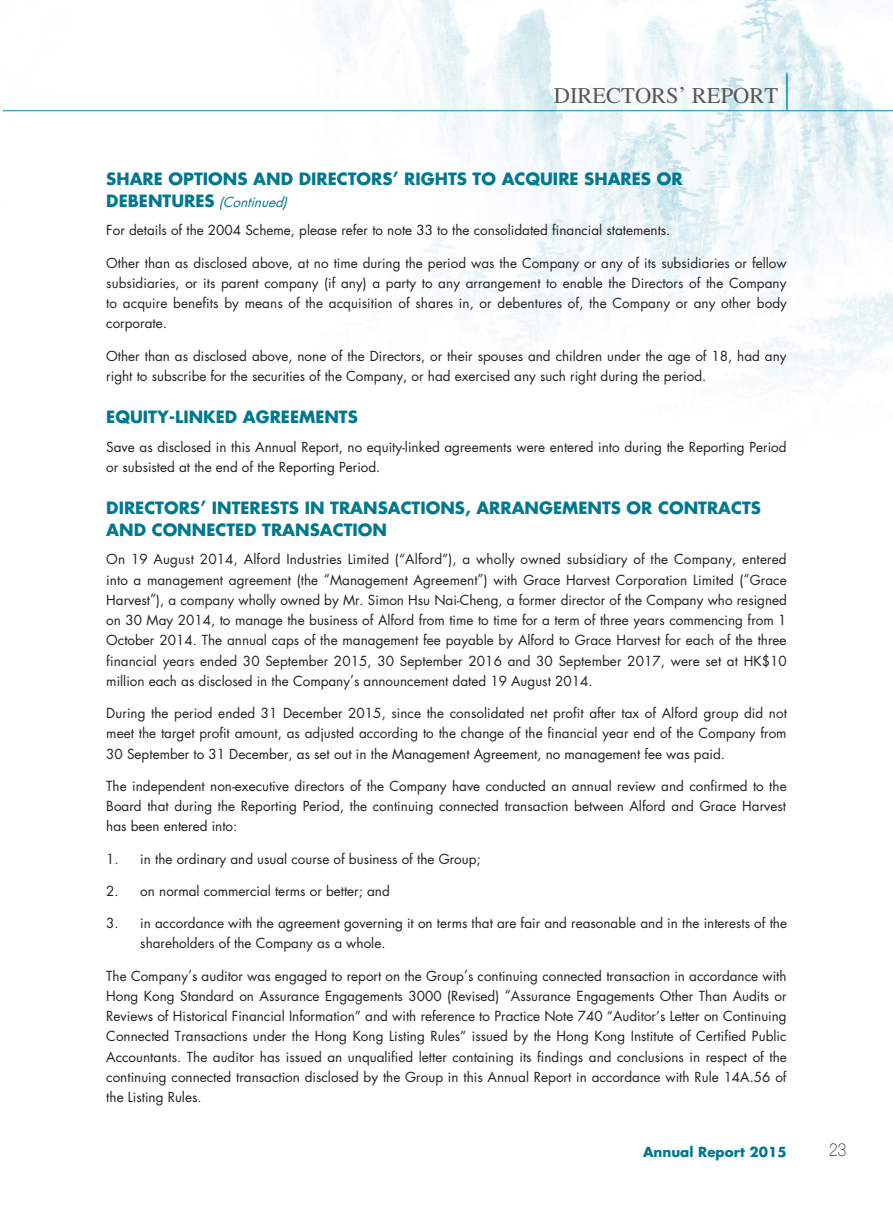
<style>
.page{position:relative;width:893px;height:1212px;background:#fff}
.page>*{position:absolute;margin:0;border:0;box-sizing:border-box;transform-origin:0 0}
.t1{font:22.5px "Times LT Std";color:#57585a}
.t2{font:100 18px "Helvetica Neue LT Std";color:#231f20;scale:.85 1}
._3__標題{font:700 16.5px/21.8px "Futura Std";color:#007890}
._1__內文{font:13.5px/20.2px "Futura Std";color:#231f20;text-align:justify}
._3__標題-2{font:italic 13.5px "Futura Std";color:#007890}
.t3{font:700 13.5px "Futura Std";color:#007890}
.s1{font-weight:700;font-style:normal;font-size:16.5px}
</style>
<div class="page">
<img style="left:3px;top:0;width:890px;height:385px">
<hr style="left:787px;top:72px;width:1px;height:37px;background:#008da8">
<hr style="left:787px;top:74px;width:1px;height:37px;background:#008da8">
<hr style="left:3px;top:110px;width:890px;height:1px;background:#008da8">
<h1 class="t1" style="left:554px;top:83px;width:226px">DIRECTORS’ REPORT</h1>
<p class="_3__標題" style="left:106px;top:168px;width:578px">SHARE OPTIONS AND DIRECTORS’ RIGHTS TO ACQUIRE SHARES OR</p>
<p class="_3__標題-2" style="left:106px;top:193px;width:187px"><span class="s1">D E B E N T U RE S</span> (Continued)</p>
<p class="_1__內文" style="left:106px;top:220px;width:566px">For details of the 2004 Scheme, please refer to note 33 to the consolidated financial statements.</p>
<p class="_1__內文" style="left:106px;top:253px;width:682px">Other than as disclosed above, at no time during the period was the Company or any of its subsidiaries or fellow subsidiaries, or its parent company (if any) a party to any arrangement to enable the Directors of the Company to acquire benefits by means of the acquisition of shares in, or debentures of, the Company or any other body corporate.</p>
<p class="_1__內文" style="left:106px;top:346px;width:682px">Other than as disclosed above, none of the Directors, or their spouses and children under the age of 18, had any right to subscribe for the securities of the Company, or had exercised any such right during the period.</p>
<p class="_3__標題" style="left:106px;top:406px;width:253px">EQUITY-LINKED AGREEMENTS</p>
<p class="_1__內文" style="left:106px;top:437px;width:682px">Save as disclosed in this Annual Report, no equity-linked agreements were entered into during the Reporting Period or subsisted at the end of the Reporting Period.</p>
<p class="_3__標題" style="left:106px;top:497px;width:656px">DIRECTORS’ INTERESTS IN TRANSACTIONS, ARRANGEMENTS OR CONTRACTS<br>AND CONNECTED TRANSACTION</p>
<p class="_1__內文" style="left:106px;top:549px;width:682px">On 19 August 2014, Alford Industries Limited (“Alford”), a wholly owned subsidiary of the Company, entered into a management agreement (the “Management Agreement”) with Grace Harvest Corporation Limited (“Grace Harvest”), a company wholly owned by Mr. Simon Hsu Nai-Cheng, a former director of the Company who resigned on 30 May 2014, to manage the business of Alford from time to time for a term of three years commencing from 1<br>October 2014. The annual caps of the management fee payable by Alford to Grace Harvest for each of the three financial years ended 30 September 2015, 30 September 2016 and 30 September 2017, were set at HK$10 million each as disclosed in the Company’s announcement dated 19 August 2014.</p>
<p class="_1__內文" style="left:106px;top:703px;width:682px">During the period ended 31 December 2015, since the consolidated net profit after tax of Alford group did not meet the target profit amount, as adjusted according to the change of the financial year end of the Company from 30 September to 31 December, as set out in the Management Agreement, no management fee was paid.</p>
<p class="_1__內文" style="left:106px;top:776px;width:682px">The independent non-executive directors of the Company have conducted an annual review and confirmed to the Board that during the Reporting Period, the continuing connected transaction between Alford and Grace Harvest has been entered into:</p>
<p class="_1__內文" style="left:106px;top:849px;width:376px">1. in the ordinary and usual course of business of the Group;</p>
<p class="_1__內文" style="left:106px;top:881px;width:285px">2. on normal commercial terms or better; and</p>
<p class="_1__內文" style="left:140px;top:913px;width:648px;text-indent:-34px">3. in accordance with the agreement governing it on terms that are fair and reasonable and in the interests of the shareholders of the Company as a whole.</p>
<p class="_1__內文" style="left:106px;top:966px;width:682px">The Company’s auditor was engaged to report on the Group’s continuing connected transaction in accordance with Hong Kong Standard on Assurance Engagements 3000 (Revised) “Assurance Engagements Other Than Audits or Reviews of Historical Financial Information” and with reference to Practice Note 740 “Auditor’s Letter on Continuing Connected Transactions under the Hong Kong Listing Rules” issued by the Hong Kong Institute of Certified Public Accountants. The auditor has issued an unqualified letter containing its findings and conclusions in respect of the continuing connected transaction disclosed by the Group in this Annual Report in accordance with Rule 14A.56 of the Listing Rules.</p>
<p class="t3" style="left:643px;top:1142px;width:145px">Annual Report 2015</p>
<h2 class="t2" style="left:829px;top:1139px;width:22px">23</h2>
</div>
